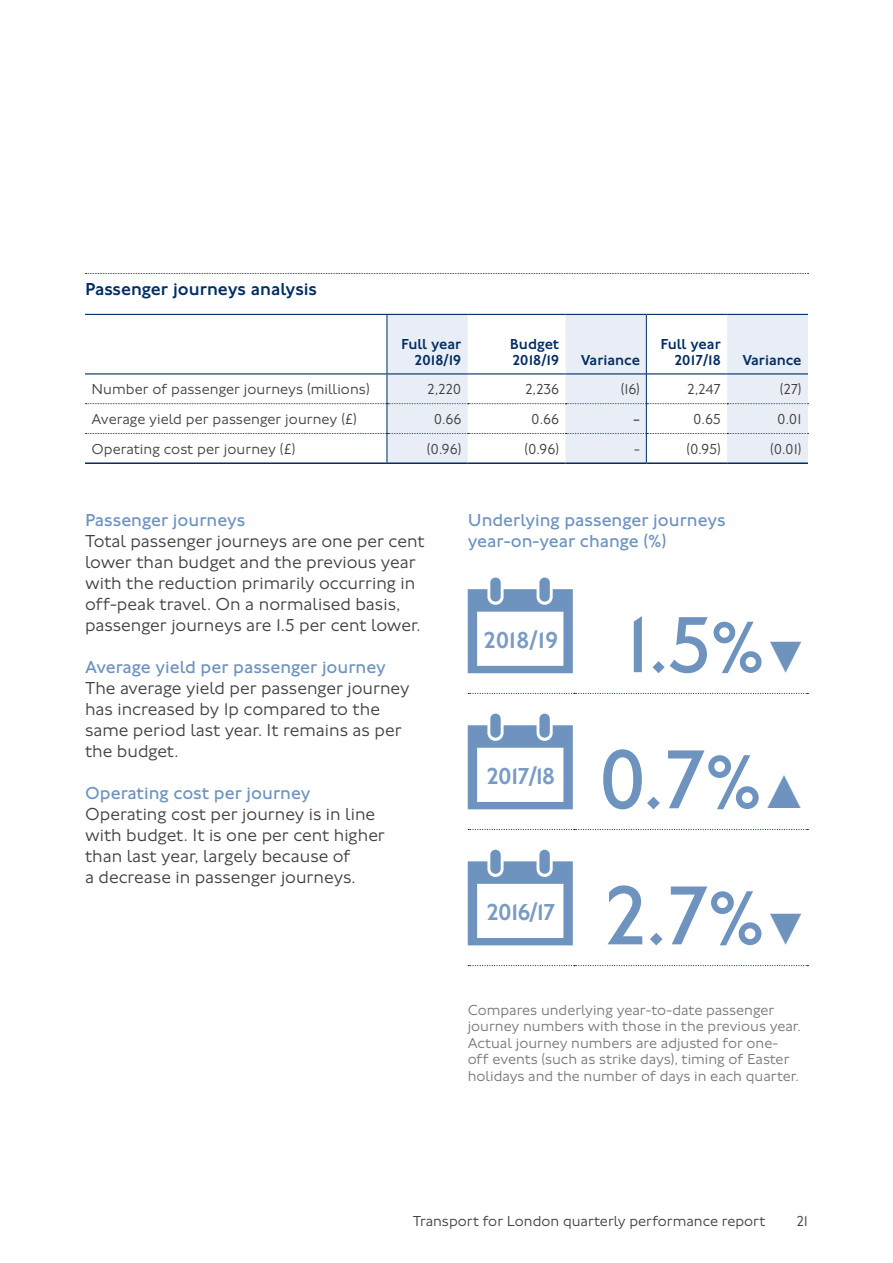
<style>
.page{position:relative;width:893px;height:1263px;background:#fff}
.page>*{position:absolute;margin:0;border:0;box-sizing:border-box;transform-origin:0 0}
.t1{font:86.7px "Johnston 100";color:#6e93be}
.t2{font:82.5px "Johnston 100";color:#6e93be}
.Body_12_14{font:500 24px "Johnston 100";letter-spacing:-.04em;color:#7a9bc3}
.Body_12_14-2{font:300 18px/21px "Johnston 100";color:#414042}
.Body_Sub-heading_12_14{font:18px/21px "Johnston 100";color:#6e93be}
.Body_Heading_12_14_RuleAbove{font:500 18px "Johnston 100";color:#002e63}
.GraphNarrative_10_11{font:300 15px "Johnston 100";letter-spacing:.005em;color:#414042}
.GraphNarrative_10_11-2{font:300 15px/16.5px "Johnston 100";color:#77787b}
.GraphNarrative_10_11-3{font:500 15px/16.5px "Johnston 100";color:#002e63;text-align:right}
.Body_12_14-3{font:500 15px "Johnston 100";color:#002e63}
.s1{font-size:74.25px}
.s2{font-family:"NJ Font";font-weight:300;font-size:45px}
.s3{font-size:78px}
.s4{font-family:"NJ Font";font-weight:300;font-size:47.85px}
</style>
<div class="page">
<svg style="left:85px;top:273px;width:723px;height:1px"></svg>
<svg style="left:388px;top:315px;width:420px;height:88px;fill:#e9edf5"></svg>
<hr style="left:85px;top:314px;width:302px;height:1px;background:#002e63">
<hr style="left:387px;top:314px;width:81px;height:1px;background:#002e63">
<hr style="left:468px;top:314px;width:98px;height:1px;background:#002e63">
<hr style="left:566px;top:314px;width:80px;height:1px;background:#002e63">
<hr style="left:646px;top:314px;width:81px;height:1px;background:#002e63">
<hr style="left:727px;top:314px;width:81px;height:1px;background:#002e63">
<hr style="left:85px;top:373px;width:302px;height:1px;background:#002e63">
<hr style="left:387px;top:373px;width:81px;height:1px;background:#002e63">
<hr style="left:468px;top:373px;width:98px;height:1px;background:#002e63">
<hr style="left:566px;top:373px;width:80px;height:1px;background:#002e63">
<hr style="left:647px;top:373px;width:80px;height:1px;background:#002e63">
<hr style="left:727px;top:373px;width:81px;height:1px;background:#002e63">
<hr style="left:85px;top:462px;width:302px;height:2px;background:#002e63">
<hr style="left:387px;top:462px;width:81px;height:2px;background:#002e63">
<hr style="left:468px;top:462px;width:98px;height:2px;background:#002e63">
<hr style="left:566px;top:462px;width:80px;height:2px;background:#002e63">
<hr style="left:646px;top:462px;width:81px;height:2px;background:#002e63">
<hr style="left:727px;top:462px;width:81px;height:2px;background:#002e63">
<hr style="left:387px;top:315px;width:1px;height:59px;background:#002e63">
<hr style="left:387px;top:374px;width:1px;height:30px;background:#002e63">
<hr style="left:646px;top:315px;width:1px;height:59px;background:#002e63">
<hr style="left:646px;top:374px;width:1px;height:30px;background:#002e63">
<svg style="left:85px;top:403px;width:723px;height:59px"></svg>
<svg style="left:468px;top:693px;width:340px;height:1px"></svg>
<svg style="left:468px;top:829px;width:340px;height:1px"></svg>
<svg style="left:468px;top:965px;width:340px;height:1px"></svg>
<svg style="left:468px;top:577px;width:105px;height:96px"></svg>
<svg style="left:468px;top:714px;width:105px;height:95px"></svg>
<svg style="left:468px;top:850px;width:105px;height:95px"></svg>
<h3 class="Body_Heading_12_14_RuleAbove" style="left:85px;top:279px;width:234px">Passenger journeys analysis</h3>
<p class="GraphNarrative_10_11-3" style="left:401px;top:336px;width:62px">Full year<br>2018/19</p>
<p class="GraphNarrative_10_11-3" style="left:510px;top:336px;width:51px;text-align:left">Budget<br>2018/19</p>
<p class="Body_12_14-3" style="left:581px;top:352px;width:61px">Variance</p>
<p class="GraphNarrative_10_11-3" style="left:660px;top:336px;width:62px">Full year<br>2017/18</p>
<p class="Body_12_14-3" style="left:742px;top:352px;width:61px">Variance</p>
<p class="GraphNarrative_10_11" style="left:91px;top:381px;width:280px">Number of passenger journeys (millions)</p>
<p class="GraphNarrative_10_11" style="left:427px;top:381px;width:36px">2,220</p>
<p class="GraphNarrative_10_11" style="left:525px;top:381px;width:36px">2,236</p>
<p class="GraphNarrative_10_11" style="left:621px;top:381px;width:21px">(16)</p>
<p class="GraphNarrative_10_11" style="left:687px;top:381px;width:35px">2,247</p>
<p class="GraphNarrative_10_11" style="left:780px;top:381px;width:23px">(27)</p>
<p class="GraphNarrative_10_11" style="left:91px;top:411px;width:267px">Average yield per passenger journey (£)</p>
<p class="GraphNarrative_10_11" style="left:434px;top:411px;width:29px">0.66</p>
<p class="GraphNarrative_10_11" style="left:531px;top:411px;width:29px">0.66</p>
<p class="Body_12_14-2" style="left:633px;top:409px;width:8px">-</p>
<p class="GraphNarrative_10_11" style="left:693px;top:411px;width:29px">0.65</p>
<p class="GraphNarrative_10_11" style="left:777px;top:411px;width:26px">0.01</p>
<p class="GraphNarrative_10_11" style="left:91px;top:441px;width:206px">Operating cost per journey (£)</p>
<p class="GraphNarrative_10_11" style="left:427px;top:441px;width:36px">(0.96)</p>
<p class="GraphNarrative_10_11" style="left:524px;top:441px;width:36px">(0.96)</p>
<p class="GraphNarrative_10_11" style="left:634px;top:441px;width:7px">-</p>
<p class="GraphNarrative_10_11" style="left:686px;top:441px;width:36px">(0.95)</p>
<p class="GraphNarrative_10_11" style="left:770px;top:441px;width:33px">(0.01)</p>
<h4 class="Body_Sub-heading_12_14" style="left:85px;top:510px;width:162px">Passenger journeys</h4>
<p class="Body_12_14-2" style="left:85px;top:531px;width:341px">Total passenger journeys are one per cent lower than budget and the previous year with the reduction primarily occurring in off-peak travel. On a normalised basis, passenger journeys are 1.5 per cent lower.</p>
<h4 class="Body_Sub-heading_12_14" style="left:85px;top:657px;width:302px">Average yield per passenger journey</h4>
<p class="Body_12_14-2" style="left:85px;top:678px;width:326px">The average yield per passenger journey has increased by 1p compared to the same period last year. It remains as per the budget.</p>
<h4 class="Body_Sub-heading_12_14" style="left:85px;top:783px;width:227px">Operating cost per journey</h4>
<p class="Body_12_14-2" style="left:85px;top:804px;width:301px">Operating cost per journey is in line with budget. It is one per cent higher than last year, largely because of<br>a decrease in passenger journeys.</p>
<h4 class="Body_Sub-heading_12_14" style="left:468px;top:510px;width:260px">Underlying passenger journeys year-on-year change (%)</h4>
<p class="Body_12_14" style="left:483px;top:626px;width:77px">2018/19</p>
<p class="Body_12_14" style="left:487px;top:762px;width:70px">2017/18</p>
<p class="Body_12_14" style="left:487px;top:898px;width:70px">2016/17</p>
<p class="t2" style="left:626px;top:599px;width:184px">1.5<span class="s1">%</span><span class="s2">▼</span></p>
<p class="t1" style="left:597px;top:732px;width:212px">0.7<span class="s3">%</span><span class="s4">▲</span></p>
<p class="t1" style="left:603px;top:868px;width:206px">2.7<span class="s3">%</span><span class="s2">▼</span></p>
<p class="GraphNarrative_10_11-2" style="left:468px;top:1001px;width:335px">Compares underlying year-to-date passenger journey numbers with those in the previous year.<br>Actual journey numbers are adjusted for one&shy;off events (such as strike days), timing of Easter holidays and the number of days in each quarter.</p>
<p class="GraphNarrative_10_11" style="left:413px;top:1213px;width:354px">Transport for London quarterly performance report</p>
<p class="GraphNarrative_10_11" style="left:796px;top:1213px;width:13px">21</p>
</div>
